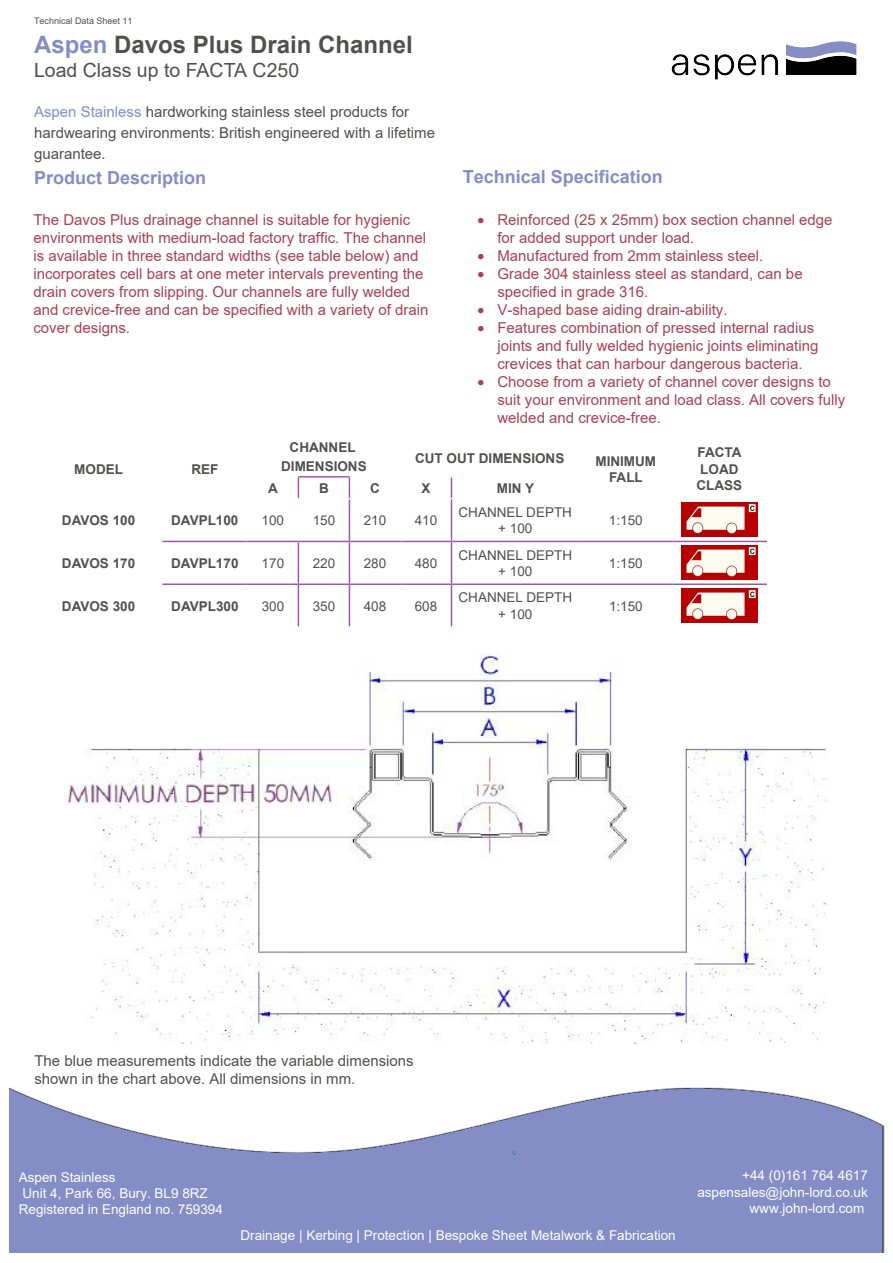
<style>
.page{position:relative;width:893px;height:1263px;background:#fff}
.page>*{position:absolute;margin:0;border:0;box-sizing:border-box;transform-origin:0 0}
.t1{font:700 24px "Arial";color:#51504f}
.t2{font:19.5px "Arial";color:#51504f}
.t3{font:700 18px "Arial";color:#858dc6}
.t4{font:15px/18px "Arial";color:#aa4055}
.t5{font:15px/21px "Arial";color:#51504f}
.t6{font:13.5px/16.2px "Arial";color:#fffffe;text-align:right}
.t7{font:700 13.5px/16.2px "Arial";color:#51504f;text-align:center}
.t8{font:13.5px/16.2px "Arial";color:#51504f;text-align:center}
.t9{font:13.5px "Arial";color:#fff}
.t10{font:9px "Arial";color:#51504f}
.s1{color:#858dc6}
.s2{font-style:inherit}
</style>
<div class="page">
<img style="left:10px;top:1087px;width:875px;height:166px">
<svg style="left:512px;top:1151px;width:4px;height:4px"></svg>
<img style="left:64px;top:653px;width:765px;height:390px">
<hr style="left:298px;top:476px;width:51px;height:1px;background:#9b5ba4">
<svg style="left:298px;top:477px;width:1px;height:21px"></svg>
<svg style="left:349px;top:477px;width:1px;height:21px"></svg>
<svg style="left:451px;top:477px;width:1px;height:21px"></svg>
<hr style="left:349px;top:499px;width:1px;height:42px;background:#9b5ba4">
<hr style="left:451px;top:499px;width:1px;height:42px;background:#9b5ba4">
<hr style="left:162px;top:541px;width:85px;height:1px;background:#9b5ba4">
<hr style="left:247px;top:541px;width:51px;height:1px;background:#9b5ba4">
<hr style="left:298px;top:541px;width:51px;height:1px;background:#9b5ba4">
<hr style="left:298px;top:542px;width:1px;height:41px;background:#9b5ba4">
<hr style="left:349px;top:541px;width:51px;height:1px;background:#9b5ba4">
<hr style="left:349px;top:542px;width:1px;height:41px;background:#9b5ba4">
<hr style="left:400px;top:541px;width:51px;height:1px;background:#9b5ba4">
<hr style="left:451px;top:541px;width:128px;height:1px;background:#9b5ba4">
<hr style="left:451px;top:542px;width:1px;height:41px;background:#9b5ba4">
<hr style="left:579px;top:541px;width:94px;height:1px;background:#9b5ba4">
<hr style="left:673px;top:541px;width:94px;height:1px;background:#9b5ba4">
<hr style="left:162px;top:583px;width:85px;height:2px;background:#9b5ba4">
<hr style="left:247px;top:583px;width:51px;height:2px;background:#9b5ba4">
<hr style="left:298px;top:583px;width:51px;height:2px;background:#9b5ba4">
<hr style="left:298px;top:585px;width:1px;height:41px;background:#9b5ba4">
<hr style="left:349px;top:583px;width:51px;height:2px;background:#9b5ba4">
<hr style="left:349px;top:585px;width:1px;height:41px;background:#9b5ba4">
<hr style="left:400px;top:583px;width:51px;height:2px;background:#9b5ba4">
<hr style="left:451px;top:583px;width:128px;height:2px;background:#9b5ba4">
<hr style="left:451px;top:585px;width:1px;height:41px;background:#9b5ba4">
<hr style="left:579px;top:583px;width:94px;height:2px;background:#9b5ba4">
<hr style="left:673px;top:583px;width:94px;height:2px;background:#9b5ba4">
<img style="left:681px;top:546px;width:77px;height:34px">
<img style="left:681px;top:503px;width:77px;height:34px">
<img style="left:681px;top:588px;width:77px;height:34px">
<img style="left:671px;top:41px;width:186px;height:39px">
<p class="t10" style="left:34px;top:15px;width:100px">Technical Data Sheet 11</p>
<h1 class="t1" style="left:34px;top:28px;width:380px"><span class="s1">A</span><span class="s1">spen</span> Davos Plus Drain Channel</h1>
<h2 class="t2" style="left:34px;top:57px;width:267px">Load Class up to FACTA C250</h2>
<p class="t5" style="left:34px;top:101px;width:402px"><span class="s1">A</span><span class="s1">spen</span> <span class="s1">Stainless</span> hardworking stainless steel products for hardwearing environments: British engineered with a lifetime guarantee.</p>
<p class="t3" style="left:34px;top:165px;width:174px">Product Description</p>
<p class="t3" style="left:463px;top:164px;width:202px">Technical Specification</p>
<p class="t4" style="left:33px;top:210px;width:397px">The Davos Plus drainage channel is suitable for hygienic environments with medium-load factory traffic. The channel is available in three standard widths (see table below) and incorporates cell bars at one meter intervals preventing the drain covers from slipping. Our channels are fully welded and crevice-free and can be specified with a variety of drain cover designs.</p>
<p class="t4" style="left:497px;top:210px;width:337px;text-indent:-20px">• Reinforced (25 x 25mm) box section channel edge for added support under load.</p>
<p class="t4" style="left:477px;top:246px;width:287px">• Manufactured from 2mm stainless steel.</p>
<p class="t4" style="left:497px;top:264px;width:307px;text-indent:-20px">• Grade 304 stainless steel as standard, can be specified in grade 316.</p>
<p class="t4" style="left:477px;top:300px;width:252px">• V-shaped base aiding drain-ability.</p>
<p class="t4" style="left:497px;top:318px;width:322px;text-indent:-20px">• Features combination of pressed internal radius joints and fully welded hygienic joints eliminating crevices that can harbour dangerous bacteria.</p>
<p class="t4" style="left:497px;top:372px;width:349px;text-indent:-20px">• Choose from a variety of channel cover designs to suit your environment and load class. All covers fully welded and crevice-free.</p>
<p class="t7" style="left:74px;top:461px;width:50px">MODEL</p>
<p class="t7" style="left:191px;top:461px;width:28px">REF</p>
<p class="t7" style="left:281px;top:438px;width:87px;line-height:18.6px">CHANNEL<br>DIMENSIONS</p>
<p class="t7" style="left:415px;top:450px;width:151px">CUT OUT DIMENSIONS</p>
<p class="t7" style="left:595px;top:453px;width:62px">MINIMUM<br>FALL</p>
<p class="t7" style="left:698px;top:445px;width:45px;text-align:left">FACTA<br>LOAD</p>
<p class="t7" style="left:268px;top:480px;width:11px">A</p>
<p class="t7" style="left:319px;top:480px;width:11px">B</p>
<p class="t7" style="left:370px;top:480px;width:11px">C</p>
<p class="t7" style="left:421px;top:480px;width:11px">X</p>
<p class="t7" style="left:497px;top:480px;width:39px">MIN Y</p>
<p class="t7" style="left:696px;top:477px;width:47px">CLASS</p>
<p class="t7" style="left:62px;top:512px;width:75px">DAVOS 100</p>
<p class="t7" style="left:171px;top:512px;width:69px">DAVPL100</p>
<p class="t8" style="left:262px;top:512px;width:24px">100</p>
<p class="t8" style="left:313px;top:512px;width:24px">150</p>
<p class="t8" style="left:364px;top:512px;width:24px">210</p>
<p class="t8" style="left:415px;top:512px;width:24px">410</p>
<p class="t8" style="left:459px;top:504px;width:115px">CHANNEL DEPTH + 100</p>
<p class="t8" style="left:609px;top:512px;width:35px">1:150</p>
<p class="t7" style="left:62px;top:555px;width:75px">DAVOS 170</p>
<p class="t7" style="left:171px;top:555px;width:69px">DAVPL170</p>
<p class="t8" style="left:262px;top:555px;width:24px">170</p>
<p class="t8" style="left:313px;top:555px;width:24px">220</p>
<p class="t8" style="left:364px;top:555px;width:24px">280</p>
<p class="t8" style="left:415px;top:555px;width:24px">480</p>
<p class="t8" style="left:459px;top:547px;width:115px">CHANNEL DEPTH + 100</p>
<p class="t8" style="left:609px;top:555px;width:35px">1:150</p>
<p class="t7" style="left:62px;top:598px;width:75px">DAVOS 300</p>
<p class="t7" style="left:171px;top:598px;width:69px">DAVPL300</p>
<p class="t8" style="left:262px;top:598px;width:24px">300</p>
<p class="t8" style="left:313px;top:598px;width:24px">350</p>
<p class="t8" style="left:364px;top:598px;width:24px">408</p>
<p class="t8" style="left:415px;top:598px;width:24px">608</p>
<p class="t8" style="left:459px;top:589px;width:115px">CHANNEL DEPTH + 100</p>
<p class="t8" style="left:609px;top:598px;width:35px">1:150</p>
<p class="t5" style="left:34px;top:1051px;width:381px;line-height:18px">The blue measurements indicate the variable dimensions shown in the chart above. All dimensions in mm.</p>
<p class="t6" style="left:19px;top:1169px;width:206px;text-align:left">A<span class="s2">spen</span> Stainless<br>Unit 4, Park 66, Bury. BL9 8RZ<br>Registered in England no. 759394</p>
<p class="t9" style="left:241px;top:1226px;width:437px">Drainage | Kerbing | Protection | Bespoke Sheet Metalwork &amp; Fabrication</p>
<p class="t6" style="left:697px;top:1167px;width:172px">+44 (0)161 764 4617 aspensales@john-lord.co.uk www.john-lord.com</p>
</div>
